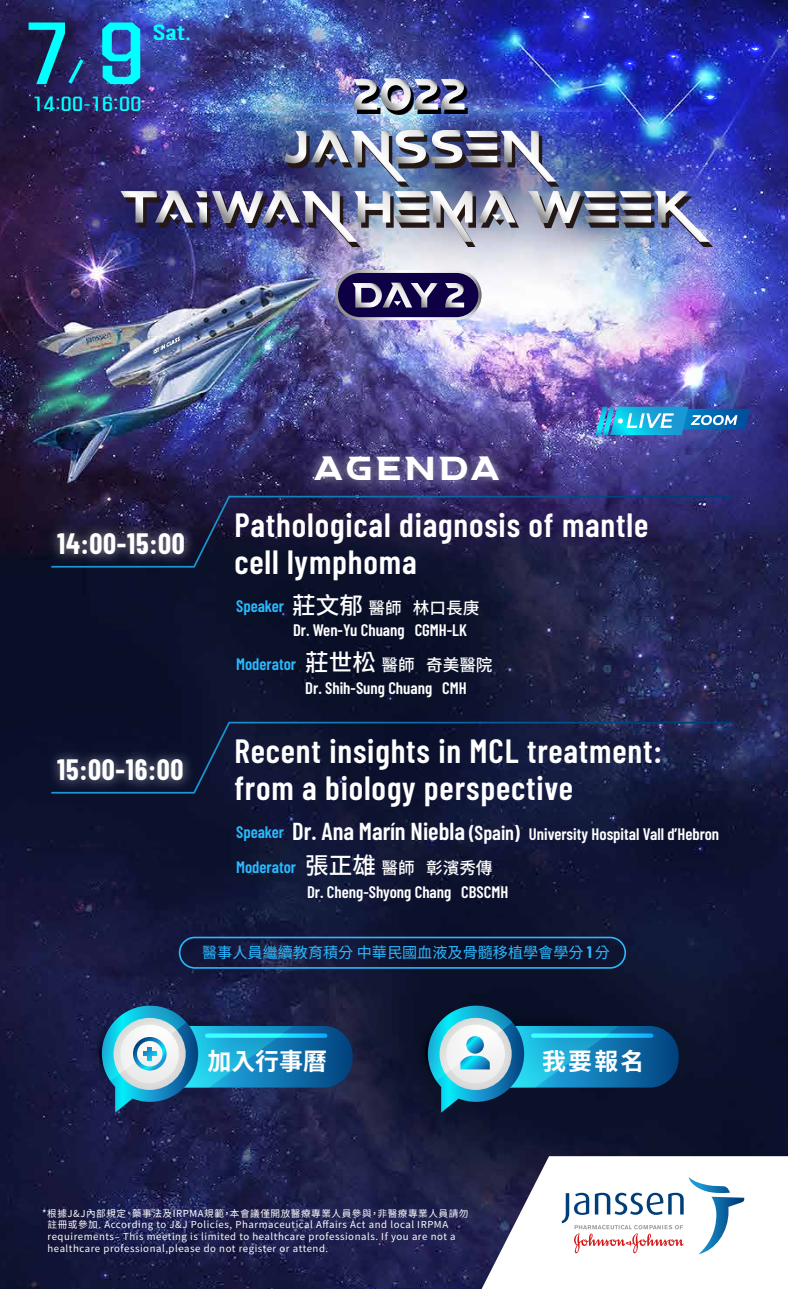
<style>
.page{position:relative;width:788px;height:1289px;background:#fff}
.page>*{position:absolute;margin:0;border:0;box-sizing:border-box;transform-origin:0 0}
.t1{font:86.36px "Mako";color:#0ff;scale:1.18 1}
.t2{font:43.66px "Space Boards";color:#000}
.t3{font:600 33.6px/36.8px "Barlow Condensed";letter-spacing:.025em;color:#fff}
.t4{font:33.25px "Space Boards";letter-spacing:.1em;color:#fff}
.t5{font:700 28.79px "Barlow Condensed";letter-spacing:.025em;color:#fff}
.t6{font:700 23.89px "Noto Sans CJ Ktc";color:#fff}
.t7{font:500 21.7px "Mako Round";color:#0ff;scale:1.18 1}
.t8{font:20.12px "Mako";letter-spacing:.015em;color:#0ff;scale:1.18 1}
.t9{font:600 16.62px/33.2px "Barlow Condensed";color:#fff}
.t10{font:600 16.62px "Barlow Condensed";color:#2bb9ff}
.t11{font:15.14px "Noto Sans CJ Ktc";color:#2bb9ff}
.t12{font:9.62px/11.8px "Noto Sans CJ Ktc";letter-spacing:.055em;color:#fff}
.s1{font-family:"Noto Sans CJ Ktc";font-weight:500;font-size:23.62px;color:#fff}
.s2{font-family:"Noto Sans CJ Ktc";font-weight:500;color:#fff}
.s3{color:#2bb9ff}
.s4{font-size:24.5px}
.s5{font-size:20.12px}
.s6{font-family:"Noto Sans CJ Ktc";font-weight:500;font-size:23.62px}
.s7{font-family:"Noto Sans CJ Ktc";font-weight:500}
.s8{font-family:"Barlow Condensed";font-weight:700;font-size:16.36px}
</style>
<div class="page">
<img style="left:0;top:0;width:788px;height:1289px">
<img style="left:470px;top:1149px;width:318px;height:140px">
<svg style="left:481px;top:1156px;width:307px;height:133px"></svg>
<img style="left:297px;top:436px;width:222px;height:59px">
<img style="left:41px;top:514px;width:160px;height:63px">
<svg style="left:49px;top:495px;width:684px;height:73px;background:#201f47"></svg>
<svg style="left:561px;top:1177px;width:183px;height:77px"></svg>
<svg style="left:88px;top:1006px;width:264px;height:107px;background:#326f96"></svg>
<svg style="left:414px;top:1006px;width:264px;height:107px;background:#2a6989"></svg>
<svg style="left:154px;top:336px;width:26px;height:18px"></svg>
<svg style="left:665px;top:47px;width:15px;height:17px"></svg>
<svg style="left:663px;top:51px;width:19px;height:9px"></svg>
<svg style="left:659px;top:52px;width:27px;height:7px"></svg>
<svg style="left:621px;top:55px;width:16px;height:17px"></svg>
<svg style="left:619px;top:59px;width:20px;height:8px"></svg>
<svg style="left:615px;top:60px;width:28px;height:6px"></svg>
<svg style="left:578px;top:8px;width:15px;height:17px"></svg>
<svg style="left:576px;top:12px;width:19px;height:9px"></svg>
<svg style="left:572px;top:13px;width:27px;height:7px"></svg>
<svg style="left:747px;top:40px;width:15px;height:17px"></svg>
<svg style="left:745px;top:44px;width:19px;height:9px"></svg>
<svg style="left:741px;top:45px;width:27px;height:7px"></svg>
<svg style="left:65px;top:55px;width:22px;height:33px"></svg>
<div style="left:179px;top:937px;width:447px;height:32px;border:2px solid #2bb9ff;border-radius:15px"></div>
<svg style="left:702px;top:88px;width:15px;height:17px"></svg>
<svg style="left:700px;top:92px;width:19px;height:9px"></svg>
<svg style="left:696px;top:94px;width:27px;height:6px"></svg>
<img style="left:120px;top:130px;width:593px;height:117px">
<img style="left:353px;top:78px;width:111px;height:33px">
<div style="left:336px;top:271px;width:144px;height:48px;background:#0f0045;border-radius:24px"></div>
<div style="left:335px;top:270px;width:146px;height:50px;border:3px solid #fff;border-radius:24px"></div>
<svg style="left:352px;top:283px;width:86px;height:24px"></svg>
<svg style="left:445px;top:283px;width:19px;height:24px"></svg>
<img style="left:595px;top:407px;width:155px;height:28px">
<div style="left:41px;top:740px;width:159px;height:63px;background:#0b102d"></div>
<svg style="left:49px;top:721px;width:684px;height:73px;background:#141b3c"></svg>
<h1 class="t1" style="left:24px;top:-19px;width:104px">7 9</h1>
<h3 class="t8" style="left:33px;top:87px;width:94px">14:00-16:00</h3>
<h3 class="t7" style="left:153px;top:13px;width:34px">Sat.</h3>
<h2 class="t2" style="left:355px;top:73px;width:115px">2022</h2>
<h3 class="t5" style="left:57px;top:524px;width:129px">14:00-15:00</h3>
<h3 class="t5" style="left:57px;top:749px;width:128px">15:00-16:00</h3>
<h3 class="t4" style="left:313px;top:450px;width:188px">AGENDA</h3>
<h3 class="t3" style="left:234px;top:504px;width:415px">Pathological diagnosis of mantle cell lymphoma</h3>
<h3 class="t10" style="left:236px;top:594px;width:245px">Speaker <span class="s1">莊文郁</span> <span class="s2">醫師 林口長庚</span></h3>
<h3 class="t10" style="left:236px;top:652px;width:258px">Moderator <span class="s1">莊世松</span> <span class="s2">醫師 奇美醫院</span></h3>
<h3 class="t9" style="left:293px;top:612px;width:175px">Dr. Wen-Yu Chuang CGMH-LK</h3>
<h3 class="t9" style="left:305px;top:670px;width:163px">Dr. Shih-Sung Chuang CMH</h3>
<h3 class="t3" style="left:234px;top:730px;width:429px">Recent insights in MCL treatment: from a biology perspective</h3>
<h3 class="t9" style="left:236px;top:816px;width:484px"><span class="s3">Speaker</span> <span class="s4">Dr. Ana Marín Niebla</span> <span class="s5">(Spain)</span> University Hospital Vall d’Hebron<br><span class="s3">Moderator</span> <span class="s6">張正雄</span> <span class="s7">醫師 彰濱秀傳</span></h3>
<h3 class="t9" style="left:307px;top:874px;width:203px">Dr. Cheng-Shyong Chang CBSCMH</h3>
<h3 class="t11" style="left:202px;top:944px;width:409px">醫事人員繼續教育積分 中華民國血液及骨髓移植學會學分 <span class="s8">1</span> 分</h3>
<h3 class="t6" style="left:207px;top:1048px;width:121px">加入行事曆</h3>
<h3 class="t6" style="left:542px;top:1048px;width:103px">我要報名</h3>
<p class="t12" style="left:48px;top:1207px;width:422px;text-indent:-5px">*根據J&amp;J內部規定、藥事法及IRPMA規範，本會議僅開放醫療專業人員參與，非醫療專業人員請勿註冊或參加. According to J&amp;J Policies, Pharmaceutical Affairs Act and local IRPMA requirements‒ This meeting is limited to healthcare professionals. If you are not a healthcare professional,please do not register or attend.</p>
</div>
